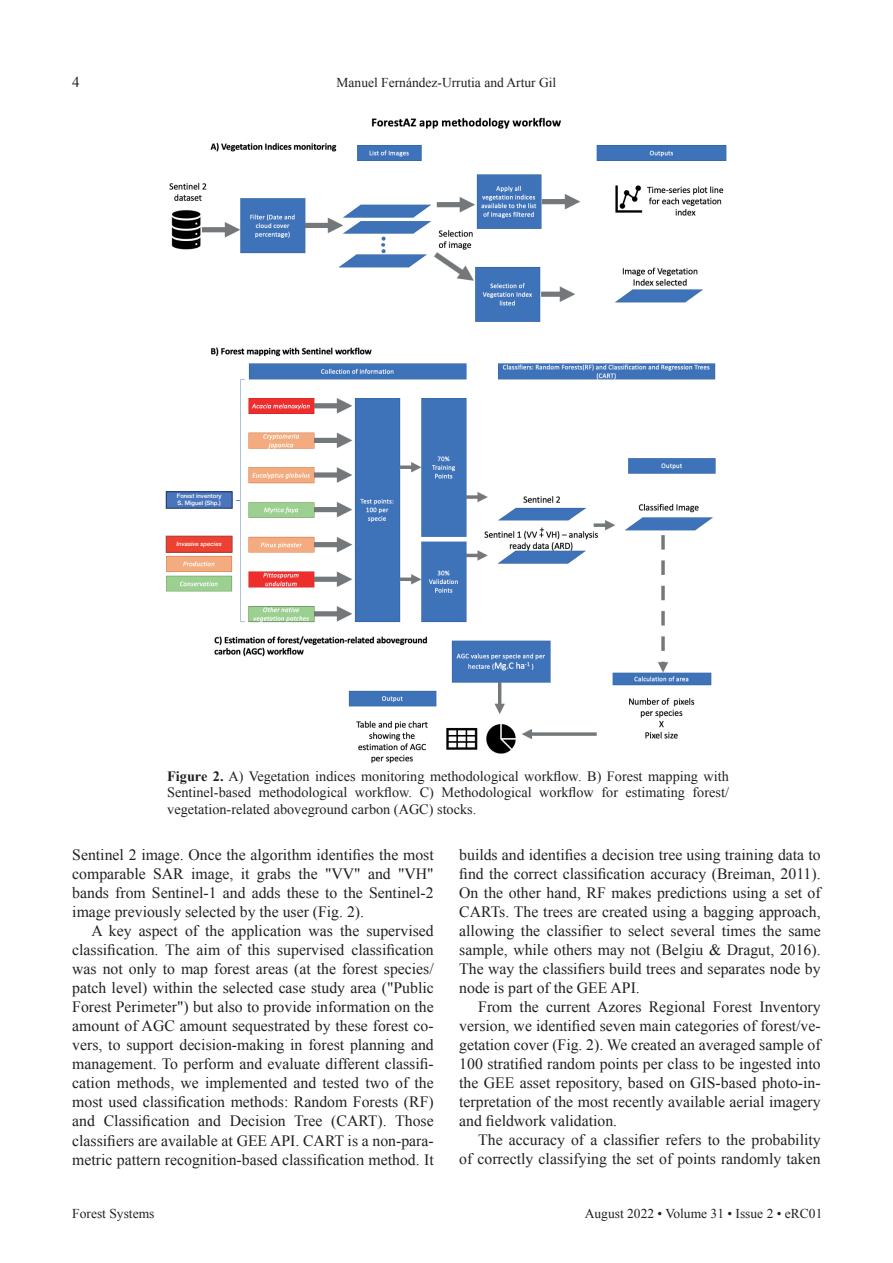
<style>
.page{position:relative;width:893px;height:1263px;background:#fff}
.page>*{position:absolute;margin:0;border:0;box-sizing:border-box;transform-origin:0 0}
.t1{font:15.75px/19px "Times New Roman";color:#231f20;text-align:justify}
.t2{font:15px "Times New Roman";color:#231f20}
.t3{font:14.25px/16.5px "Times New Roman";color:#231f20;text-align:justify}
.t4{font:13.5px "Times New Roman";color:#231f20}
.t5{font:500 6px/7.5px "Helvetica Neue";color:#fff}
.t6{font:italic 500 6px "Helvetica Neue";color:#fff}
.s1{font-weight:700}
</style>
<div class="page">
<img style="left:165px;top:117px;width:562px;height:647px">
<div style="left:166px;top:492px;width:66px;height:16px;background:#4b75ba"></div>
<div style="left:166px;top:536px;width:66px;height:16px;background:#ee4132"></div>
<div style="left:166px;top:536px;width:66px;height:16px;border:1px solid #9f4640"></div>
<p class="t2" style="left:72px;top:72px;width:9px">4</p>
<p class="t4" style="left:337px;top:73px;width:221px">Manuel Fernández-Urrutia and Artur Gil</p>
<p class="t5" style="left:177px;top:491px;width:46px">Forest inventory<br>S. Miguel (Shp.)</p>
<p class="t6" style="left:177px;top:538px;width:47px">Invasive species</p>
<p class="t3" style="left:167px;top:767px;width:563px"><span class="s1">Figure 2.</span> A) Vegetation indices monitoring methodological workflow. B) Forest mapping with Sentinel-based methodological workflow. C) Methodological workflow for estimating forest/ vegetation-related aboveground carbon (AGC) stocks.</p>
<p class="t1" style="left:72px;top:845px;width:363px">Sentinel 2 image. Once the algorithm identifies the most comparable SAR image, it grabs the "VV" and "VH" bands from Sentinel-1 and adds these to the Sentinel-2 image previously selected by the user (Fig. 2).</p>
<p class="t1" style="left:72px;top:921px;width:363px;text-indent:19px">A key aspect of the application was the supervised classification. The aim of this supervised classification was not only to map forest areas (at the forest species/ patch level) within the selected case study area ("Public Forest Perimeter") but also to provide information on the amount of AGC amount sequestrated by these forest co&shy;vers, to support decision-making in forest planning and management. To perform and evaluate different classifi&shy;cation methods, we implemented and tested two of the most used classification methods: Random Forests (RF) and Classification and Decision Tree (CART). Those classifiers are available at GEE API. CART is a non-para&shy;metric pattern recognition-based classification method. It</p>
<p class="t1" style="left:459px;top:845px;width:363px">builds and identifies a decision tree using training data to find the correct classification accuracy (Breiman, 2011).<br>On the other hand, RF makes predictions using a set of CARTs. The trees are created using a bagging approach, allowing the classifier to select several times the same sample, while others may not (Belgiu &amp; Dragut, 2016).<br>The way the classifiers build trees and separates node by node is part of the GEE API.</p>
<p class="t1" style="left:459px;top:997px;width:363px;text-indent:19px">From the current Azores Regional Forest Inventory version, we identified seven main categories of forest/ve&shy;getation cover (Fig. 2). We created an averaged sample of 100 stratified random points per class to be ingested into the GEE asset repository, based on GIS-based photo-in&shy;terpretation of the most recently available aerial imagery and fieldwork validation.</p>
<p class="t1" style="left:459px;top:1130px;width:363px;text-align:right">The accuracy of a classifier refers to the probability<br>of correctly classifying the set of points randomly taken</p>
<p class="t4" style="left:72px;top:1205px;width:84px">Forest Systems</p>
<p class="t4" style="left:585px;top:1205px;width:239px">August 2022 • Volume 31 • Issue 2 • eRC01</p>
</div>
